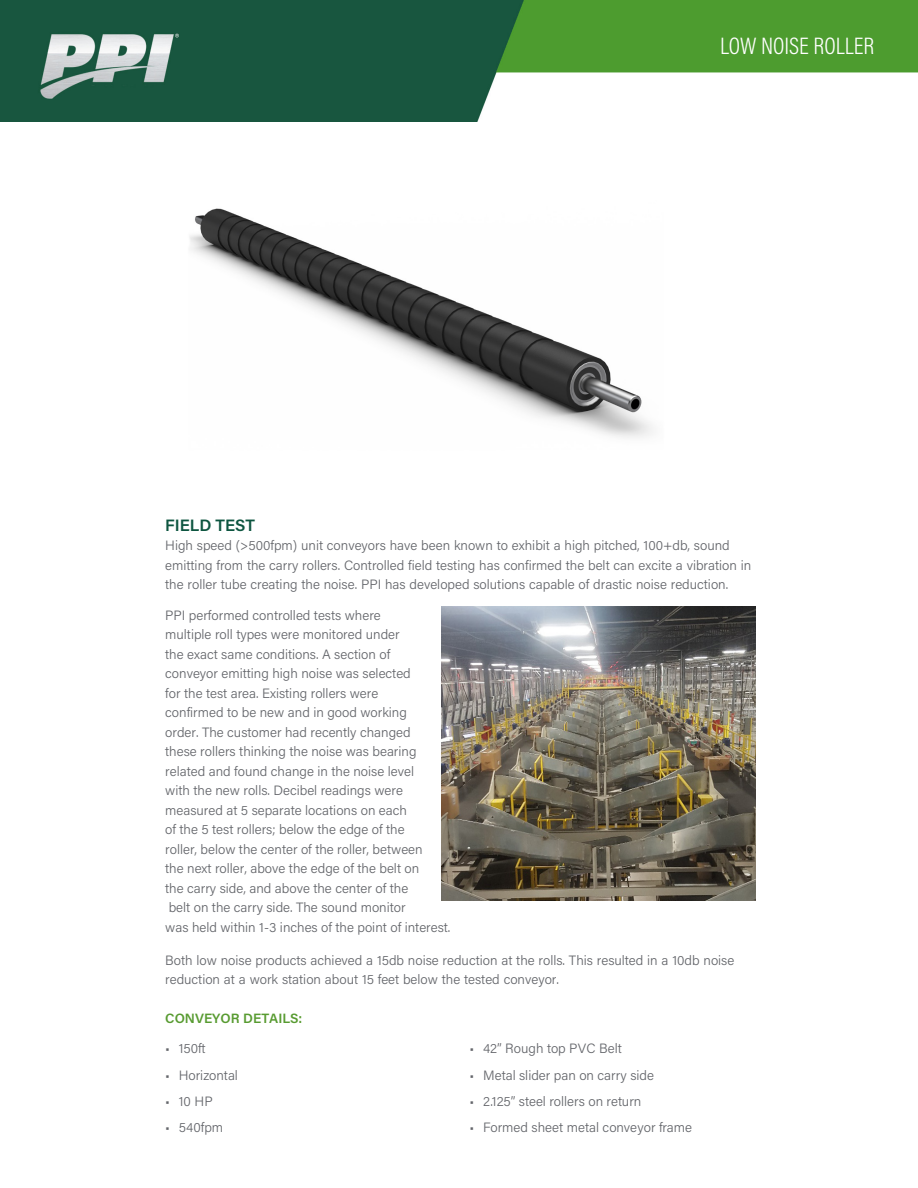
<style>
.page{position:relative;width:918px;height:1188px;background:#fff}
.page>*{position:absolute;margin:0;border:0;box-sizing:border-box;transform-origin:0 0}
.Product{font:300 24px "Acumin Pro Cond";color:#fff}
.SubHead{font:600 16.5px "Acumin Pro";color:#0d5540}
.SubHead-2{font:300 13.5px/19.5px "Acumin Pro";color:#63656a}
.Text{font:300 13.5px/19.6px "Acumin Pro";color:#63656a}
.Bulleted_List{font:300 13.5px "Acumin Pro";color:#63656a}
.Text-2{font:600 13.5px "Acumin Pro";color:#589b31}
</style>
<div class="page">
<img style="left:442px;top:607px;width:314px;height:293px">
<img style="left:0;top:0;width:918px;height:122px">
<img style="left:190px;top:208px;width:463px;height:230px">
<p class="Product" style="left:720px;top:30px;width:156px">LOW NOISE ROLLER</p>
<p class="SubHead" style="left:165px;top:513px;width:91px">FIELD TEST</p>
<p class="Text" style="left:165px;top:535px;width:588px">High speed (&gt;500fpm) unit conveyors have been known to exhibit a high pitched, 100+db, sound emitting from the carry rollers. Controlled field testing has confirmed the belt can excite a vibration in the roller tube creating the noise. PPI has developed solutions capable of drastic noise reduction.</p>
<p class="SubHead-2" style="left:165px;top:605px;width:287px">PPI performed controlled tests where<br>multiple roll types were monitored under<br>the exact same conditions. A section of<br>conveyor emitting high noise was selected<br>for the test area. Existing rollers were<br>confirmed to be new and in good working<br>order. The customer had recently changed<br>these rollers thinking the noise was bearing related and found change in the noise level<br>with the new rolls. Decibel readings were measured at 5 separate locations on each<br>of the 5 test rollers; below the edge of the<br>roller, below the center of the roller, between<br>the next roller, above the edge of the belt on<br>the carry side, and above the center of the<br>belt on the carry side. The sound monitor<br>was held within 1-3 inches of the point of interest.</p>
<p class="Text" style="left:165px;top:950px;width:571px">Both low noise products achieved a 15db noise reduction at the rolls. This resulted in a 10db noise reduction at a work station about 15 feet below the tested conveyor.</p>
<p class="Text-2" style="left:165px;top:1009px;width:139px">CONVEYOR DETAILS:</p>
<p class="Bulleted_List" style="left:165px;top:1039px;width:42px">• 150ft</p>
<p class="Bulleted_List" style="left:165px;top:1065px;width:74px">• Horizontal</p>
<p class="Bulleted_List" style="left:165px;top:1092px;width:49px">• 10 HP</p>
<p class="Bulleted_List" style="left:165px;top:1118px;width:59px">• 540fpm</p>
<p class="Bulleted_List" style="left:470px;top:1039px;width:154px">• 42” Rough top PVC Belt</p>
<p class="Bulleted_List" style="left:470px;top:1065px;width:186px">• Metal slider pan on carry side</p>
<p class="Bulleted_List" style="left:470px;top:1092px;width:173px">• 2.125” steel rollers on return</p>
<p class="Bulleted_List" style="left:470px;top:1118px;width:224px">• Formed sheet metal conveyor frame</p>
</div>
